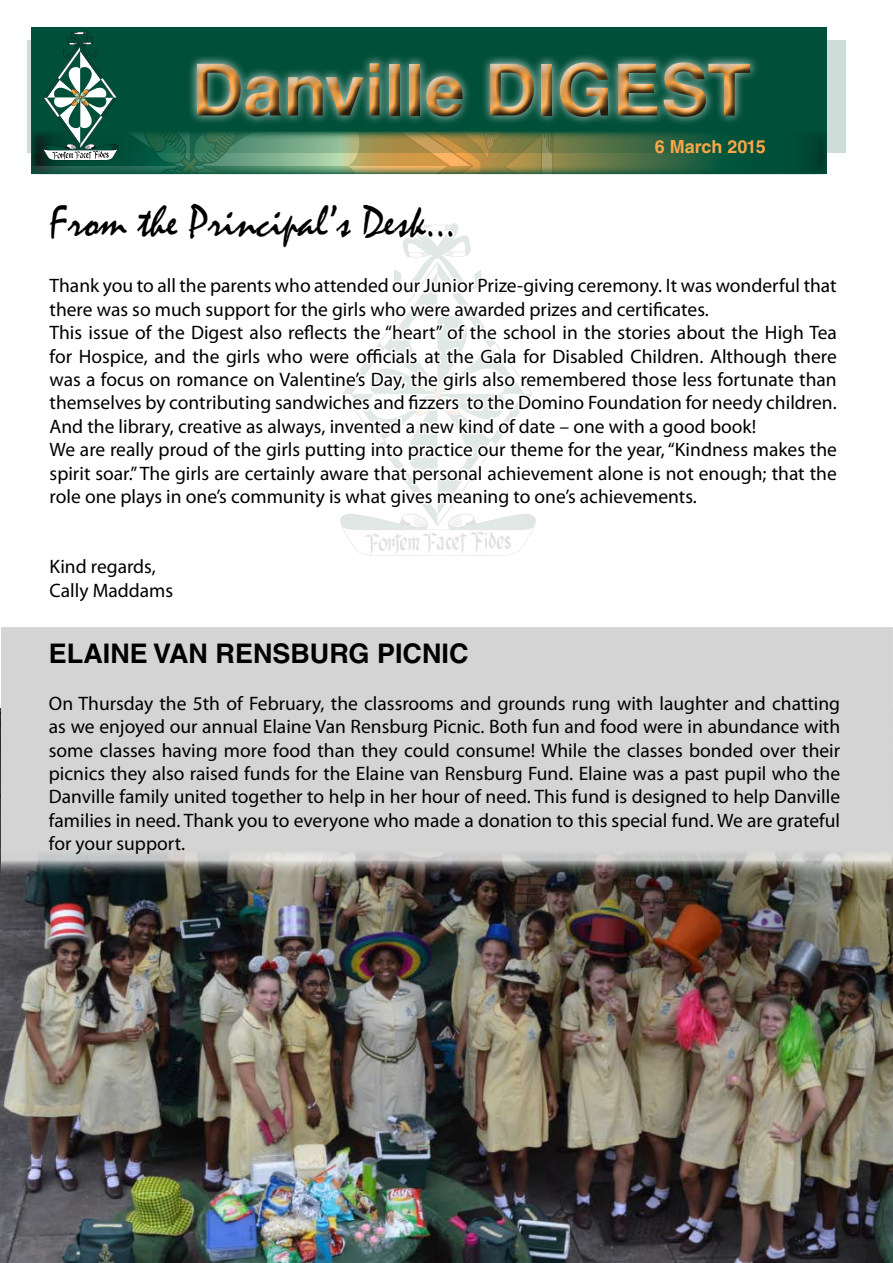
<style>
.page{position:relative;width:893px;height:1263px;background:#fff}
.page>*{position:absolute;margin:0;border:0;box-sizing:border-box;transform-origin:0 0}
.t1{font:700 72px "Helvetica LT Std";color:#faa748}
.t2{font:45px "Mistral";color:#000}
.t3{font:700 27px "Helvetica LT Std";color:#000}
.t4{font:19.5px/23.4px "Myriad Pro";color:#000}
.t5{font:700 18px "Helvetica LT Std";letter-spacing:-.01em;color:#faa748}
</style>
<div class="page">
<div style="left:31px;top:28px;width:795px;height:146px;background:#004f39"></div>
<svg style="left:32px;top:31px;width:807px;height:597px"></svg>
<img style="left:0;top:709px;width:893px;height:554px">
<svg style="left:1px;top:859px;width:891px;height:18px"></svg>
<div style="left:1px;top:628px;width:891px;height:231px;background:#d4d4d4"></div>
<h1 class="t1" style="left:191px;top:46px;width:561px">Danville DIGEST</h1>
<p class="t5" style="left:655px;top:136px;width:112px">6 March 2015</p>
<h2 class="t2" style="left:50px;top:195px;width:408px">From the Principal’s Desk…</h2>
<p class="t4" style="left:50px;top:274px;width:789px">Thank you to all the parents who attended our Junior Prize-giving ceremony. It was wonderful that there was so much support for the girls who were awarded prizes and certificates.<br>This issue of the Digest also reflects the “heart” of the school in the stories about the High Tea for Hospice, and the girls who were officials at the Gala for Disabled Children. Although there was a focus on romance on Valentine’s Day, the girls also remembered those less fortunate than themselves by contributing sandwiches and fizzers to the Domino Foundation for needy children.<br>And the library, creative as always, invented a new kind of date – one with a good book!<br>We are really proud of the girls putting into practice our theme for the year, “Kindness makes the spirit soar.” The girls are certainly aware that personal achievement alone is not enough; that the role one plays in one’s community is what gives meaning to one’s achievements.</p>
<p class="t4" style="left:50px;top:555px;width:125px">Kind regards,<br>Cally Maddams</p>
<h3 class="t3" style="left:49px;top:637px;width:421px">ELAINE VAN RENSBURG PICNIC</h3>
<p class="t4" style="left:49px;top:691px;width:793px;text-align:justify">On Thursday the 5th of February, the classrooms and grounds rung with laughter and chatting as we enjoyed our annual Elaine Van Rensburg Picnic. Both fun and food were in abundance with some classes having more food than they could consume! While the classes bonded over their picnics they also raised funds for the Elaine van Rensburg Fund. Elaine was a past pupil who the Danville family united together to help in her hour of need. This fund is designed to help Danville families in need. Thank you to everyone who made a donation to this special fund. We are grateful for your support.</p>
</div>
